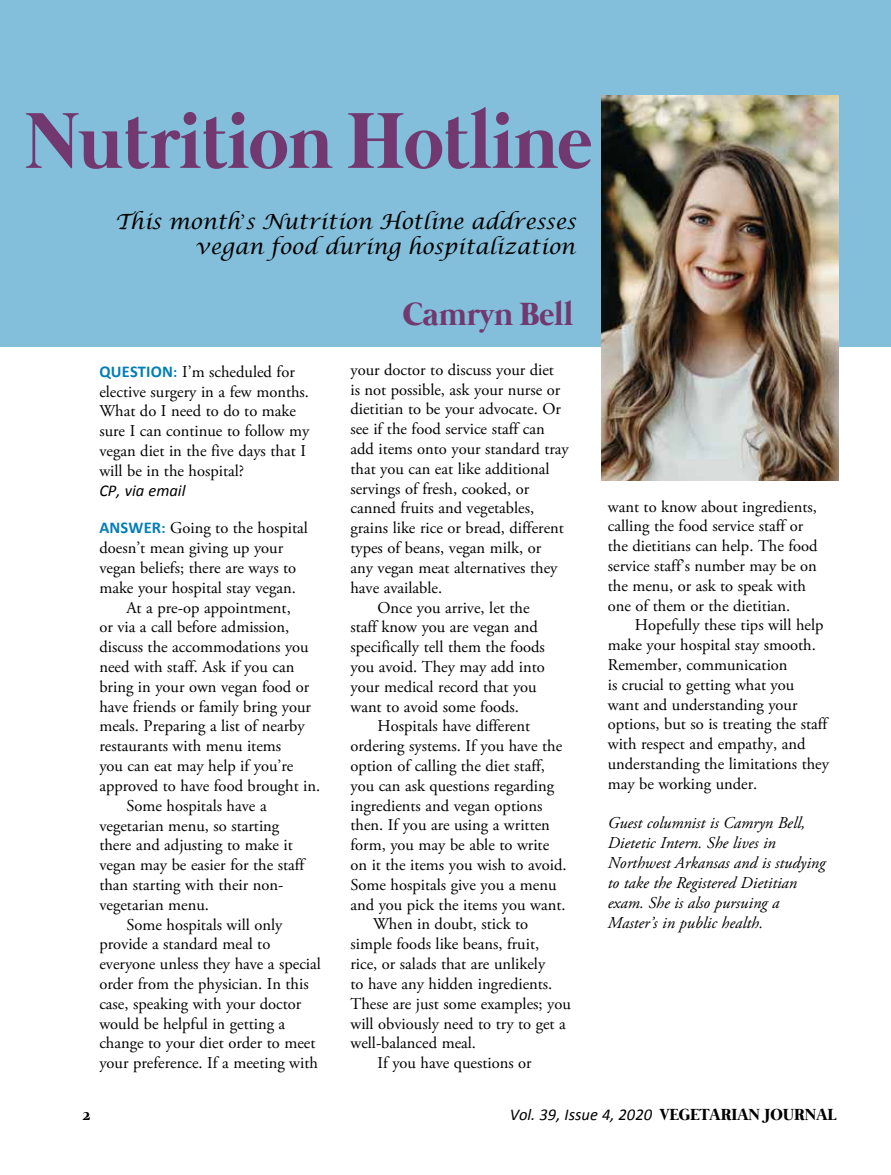
<style>
.page{position:relative;width:891px;height:1175px;background:#fff}
.page>*{position:absolute;margin:0;border:0;box-sizing:border-box;transform-origin:0 0}
.t1{font:700 81px "Mermaid";color:#713970;scale:.95 1}
.t2{font:700 33px "Mermaid";color:#713970}
.t3{font:italic 21px/25.2px "Lucida Calligraphy";color:#000;text-align:right}
.t4{font:16.5px/19.8px "Adobe Garamond Pro";color:#000}
.t5{font:italic 16.5px/19.8px "Adobe Garamond Pro";color:#000}
.t6{font:italic 16.5px "Calibri";color:#000}
.t7{font:700 16.5px "Mermaid";color:#000}
.s1{font-family:"Adobe Garamond Pro";font-style:normal}
.s2{font-family:"Calibri";font-weight:700;color:#007db7}
.s3{font-family:"Calibri";font-weight:700;font-size:15px;color:#007db7}
.s4{font-family:"Mermaid";font-weight:700;font-style:normal}
</style>
<div class="page">
<div style="left:0;top:0;width:891px;height:347px;background:#83bfdb"></div>
<img style="left:602px;top:96px;width:237px;height:385px">
<h1 class="t1" style="left:25px;top:95px;width:598px">Nutrition Hotline</h1>
<p class="t3" style="left:115px;top:210px;width:462px">This month<span class="s1">’</span>s Nutrition Hotline addresses vegan food during hospitalization</p>
<h2 class="t2" style="left:403px;top:295px;width:172px">Camryn Bell</h2>
<p class="t4" style="left:99px;top:362px;width:211px"><span class="s2">QUESTION</span><span class="s3">:</span> I’m scheduled for elective surgery in a few months.<br>What do I need to do to make sure I can continue to follow my vegan diet in the five days that I will be in the hospital?</p>
<p class="t6" style="left:99px;top:479px;width:88px">CP, via email</p>
<p class="t4" style="left:99px;top:519px;width:210px"><span class="s2">ANSWER</span><span class="s3">:</span> Going to the hospital</p>
<p class="t4" style="left:99px;top:538px;width:185px">doesn’t mean giving up your</p>
<p class="t4" style="left:99px;top:558px;width:198px">vegan beliefs; there are ways to</p>
<p class="t4" style="left:99px;top:578px;width:198px">make your hospital stay vegan.</p>
<p class="t4" style="left:126px;top:598px;width:166px">At a pre-op appointment,</p>
<p class="t4" style="left:99px;top:618px;width:191px">or via a call before admission,</p>
<p class="t4" style="left:99px;top:637px;width:211px">discuss the accommodations you</p>
<p class="t4" style="left:99px;top:657px;width:197px">need with staff. Ask if you can</p>
<p class="t4" style="left:99px;top:677px;width:211px">bring in your own vegan food or</p>
<p class="t4" style="left:99px;top:697px;width:213px">have friends or family bring your</p>
<p class="t4" style="left:99px;top:717px;width:207px">meals. Preparing a list of nearby</p>
<p class="t4" style="left:99px;top:736px;width:183px">restaurants with menu items</p>
<p class="t4" style="left:99px;top:756px;width:196px">you can eat may help if you’re</p>
<p class="t4" style="left:99px;top:776px;width:222px">approved to have food brought in.</p>
<p class="t4" style="left:126px;top:796px;width:142px">Some hospitals have a</p>
<p class="t4" style="left:99px;top:816px;width:182px">vegetarian menu, so starting</p>
<p class="t4" style="left:99px;top:835px;width:195px">there and adjusting to make it</p>
<p class="t4" style="left:99px;top:855px;width:208px">vegan may be easier for the staff</p>
<p class="t4" style="left:99px;top:875px;width:186px">than starting with their non-</p>
<p class="t4" style="left:99px;top:895px;width:111px">vegetarian menu.</p>
<p class="t4" style="left:126px;top:915px;width:158px">Some hospitals will only</p>
<p class="t4" style="left:99px;top:934px;width:172px">provide a standard meal to</p>
<p class="t4" style="left:99px;top:954px;width:223px">everyone unless they have a special</p>
<p class="t4" style="left:99px;top:974px;width:211px">order from the physician. In this</p>
<p class="t4" style="left:99px;top:994px;width:203px">case, speaking with your doctor</p>
<p class="t4" style="left:99px;top:1014px;width:188px">would be helpful in getting a</p>
<p class="t4" style="left:99px;top:1033px;width:218px">change to your diet order to meet</p>
<p class="t4" style="left:99px;top:1053px;width:220px">your preference. If a meeting with</p>
<p class="t4" style="left:350px;top:360px;width:205px">your doctor to discuss your diet</p>
<p class="t4" style="left:350px;top:380px;width:211px">is not possible, ask your nurse or</p>
<p class="t4" style="left:350px;top:400px;width:212px">dietitian to be your advocate. Or</p>
<p class="t4" style="left:350px;top:420px;width:196px">see if the food service staff can</p>
<p class="t4" style="left:350px;top:439px;width:220px">add items onto your standard tray</p>
<p class="t4" style="left:350px;top:459px;width:201px">that you can eat like additional</p>
<p class="t4" style="left:350px;top:479px;width:180px">servings of fresh, cooked, or</p>
<p class="t4" style="left:350px;top:499px;width:185px">canned fruits and vegetables,</p>
<p class="t4" style="left:350px;top:519px;width:215px">grains like rice or bread, different</p>
<p class="t4" style="left:350px;top:538px;width:192px">types of beans, vegan milk, or</p>
<p class="t4" style="left:350px;top:558px;width:209px">any vegan meat alternatives they</p>
<p class="t4" style="left:350px;top:578px;width:93px">have available.</p>
<p class="t4" style="left:377px;top:598px;width:154px">Once you arrive, let the</p>
<p class="t4" style="left:350px;top:618px;width:189px">staff know you are vegan and</p>
<p class="t4" style="left:350px;top:637px;width:196px">specifically tell them the foods</p>
<p class="t4" style="left:350px;top:657px;width:196px">you avoid. They may add into</p>
<p class="t4" style="left:350px;top:677px;width:188px">your medical record that you</p>
<p class="t4" style="left:350px;top:697px;width:170px">want to avoid some foods.</p>
<p class="t4" style="left:377px;top:717px;width:154px">Hospitals have different</p>
<p class="t4" style="left:350px;top:736px;width:213px">ordering systems. If you have the</p>
<p class="t4" style="left:350px;top:756px;width:196px">option of calling the diet staff,</p>
<p class="t4" style="left:350px;top:776px;width:205px">you can ask questions regarding</p>
<p class="t4" style="left:350px;top:796px;width:193px">ingredients and vegan options</p>
<p class="t4" style="left:350px;top:816px;width:201px">then. If you are using a written</p>
<p class="t4" style="left:350px;top:835px;width:200px">form, you may be able to write</p>
<p class="t4" style="left:350px;top:855px;width:218px">on it the items you wish to avoid.</p>
<p class="t4" style="left:350px;top:875px;width:208px">Some hospitals give you a menu</p>
<p class="t4" style="left:350px;top:895px;width:217px">and you pick the items you want.</p>
<p class="t4" style="left:373px;top:915px;width:157px">When in doubt, stick to</p>
<p class="t4" style="left:350px;top:934px;width:190px">simple foods like beans, fruit,</p>
<p class="t4" style="left:350px;top:954px;width:196px">rice, or salads that are unlikely</p>
<p class="t4" style="left:350px;top:974px;width:203px">to have any hidden ingredients.</p>
<p class="t4" style="left:350px;top:994px;width:222px">These are just some examples; you</p>
<p class="t4" style="left:350px;top:1014px;width:217px">will obviously need to try to get a</p>
<p class="t4" style="left:350px;top:1033px;width:127px">well-balanced meal.</p>
<p class="t4" style="left:377px;top:1053px;width:156px">If you have questions or</p>
<p class="t4" style="left:608px;top:497px;width:211px">want to know about ingredients, calling the food service staff or the dietitians can help. The food service staff’s number may be on the menu, or ask to speak with one of them or the dietitian.</p>
<p class="t4" style="left:608px;top:616px;width:223px;text-indent:27px">Hopefully these tips will help make your hospital stay smooth.<br>Remember, communication<br>is crucial to getting what you want and understanding your options, but so is treating the staff with respect and empathy, and understanding the limitations they may be working under.</p>
<p class="t5" style="left:608px;top:813px;width:219px">Guest columnist is Camryn Bell,<br>Dietetic Intern. She lives in<br>Northwest Arkansas and is studying to take the Registered Dietitian exam. She is also pursuing a<br>Master’s in public health.</p>
<p class="t7" style="left:82px;top:1104px;width:10px">2</p>
<p class="t6" style="left:510px;top:1102px;width:328px">Vol. 39, Issue 4, 2020 <span class="s4">VEGETARIAN JOURNAL</span></p>
</div>
